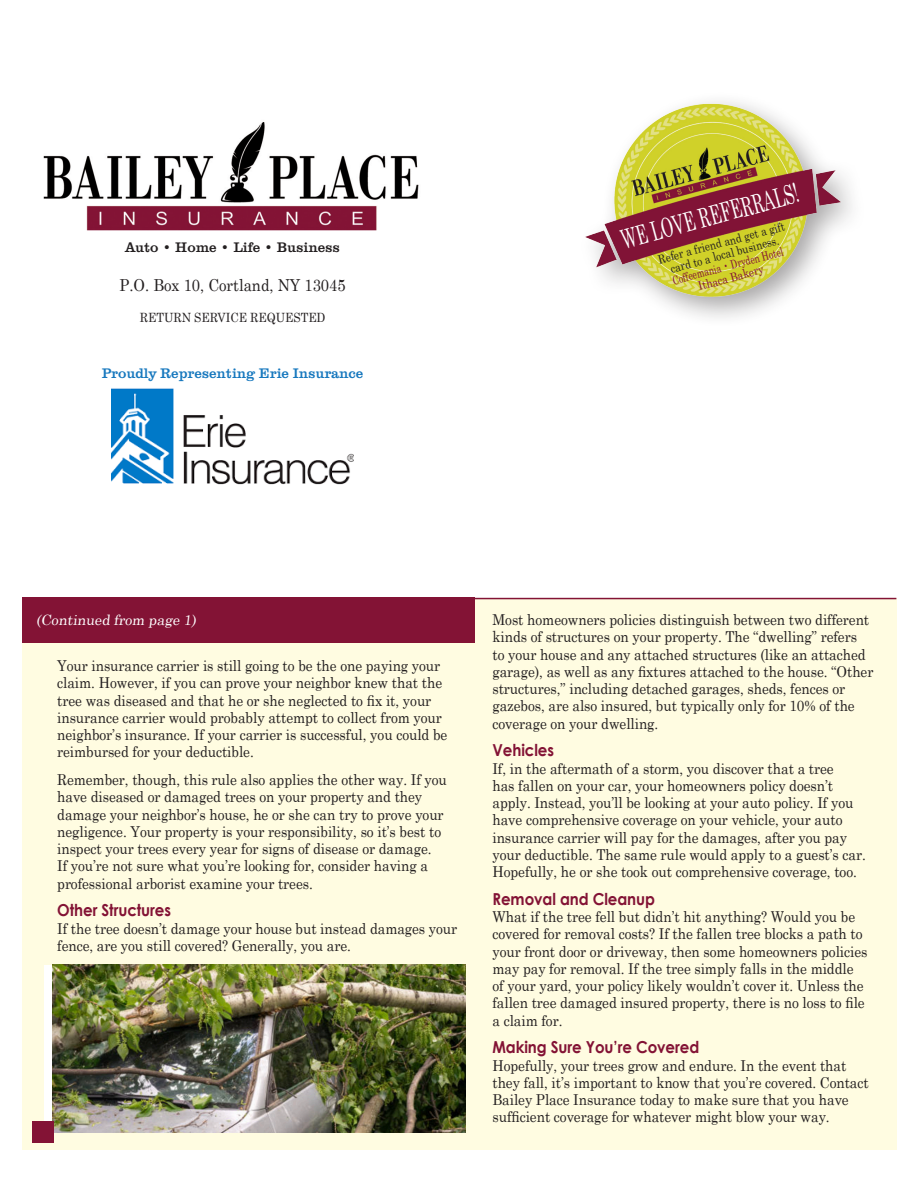
<style>
.page{position:relative;width:918px;height:1188px;background:#fff}
.page>*{position:absolute;margin:0;border:0;box-sizing:border-box;transform-origin:0 0}
.t1{font:26.55px "Century";color:#fff;scale:.59 1}
.t2{font:700 16.5px "Century Gothic";letter-spacing:-.005em;color:#831335;scale:.91 1}
.t3{font:16.5px "Century Schoolbook";color:#231f20;scale:.9 1}
.t4{font:15px/17.2px "Century Schoolbook";letter-spacing:-.005em;color:#231f20;scale:.91 1}
.t5{font:500 14.4px "Clarendon T";color:#1778be}
.t6{font:500 14.4px "Clarendon T";color:#231f20}
.t7{font:14.25px "Century Schoolbook";color:#fff}
.t8{font:12.75px "Century";color:#231f20;scale:.9 1}
.t9{font:12px "Century";color:#231f20;scale:.85 1}
.t10{font:12px "Century";color:#831335;scale:.72 1}
.t11{font:12px "Century";color:#831335;scale:.85 1}
</style>
<div class="page">
<img style="left:112px;top:388px;width:242px;height:97px">
<div style="left:22px;top:598px;width:874px;height:551px;background:#fffce1"></div>
<img style="left:43px;top:122px;width:376px;height:109px">
<div style="left:23px;top:598px;width:452px;height:45px;background:#831335"></div>
<hr style="left:49px;top:598px;width:847px;height:1px;background:#831335">
<div style="left:44px;top:965px;width:421px;height:167px;background:#fff"></div>
<img style="left:53px;top:965px;width:412px;height:167px">
<div style="left:33px;top:1122px;width:21px;height:21px;background:#831335"></div>
<img style="left:585px;top:101px;width:267px;height:217px">
<p class="t6" style="left:125px;top:238px;width:216px">Auto • Home • Life • Business</p>
<p class="t3" style="left:120px;top:271px;width:253px">P.O. Box 10, Cortland, NY 13045</p>
<p class="t8" style="left:140px;top:307px;width:208px">RETURN SERVICE REQUESTED</p>
<p class="t5" style="left:102px;top:365px;width:263px">Proudly Representing Erie Insurance</p>
<p class="t1" style="left:616px;top:218px;width:312px;rotate:-15deg">WE LOVE REFERRALS!</p>
<p class="t9" style="left:656px;top:250px;width:155px;rotate:-15deg">Refer a friend and get a gift</p>
<p class="t9" style="left:668px;top:259px;width:133px;rotate:-15deg">card to a local business.</p>
<p class="t10" style="left:670px;top:271px;width:160px;rotate:-15deg">Coffeemania • Dryden Hotel</p>
<p class="t11" style="left:696px;top:276px;width:81px;rotate:-15deg">Ithaca Bakery</p>
<p class="t7" style="left:36px;top:607px;width:164px">(Continued from page 1)</p>
<p class="t4" style="left:57px;top:656px;width:430px">Your insurance carrier is still going to be the one paying your claim. However, if you can prove your neighbor knew that the tree was diseased and that he or she neglected to fix it, your insurance carrier would probably attempt to collect from your neighbor’s insurance. If your carrier is successful, you could be reimbursed for your deductible.</p>
<p class="t4" style="left:57px;top:770px;width:430px">Remember, though, this rule also applies the other way. If you have diseased or damaged trees on your property and they damage your neighbor’s house, he or she can try to prove your negligence. Your property is your responsibility, so it’s best to inspect your trees every year for signs of disease or damage.<br>If you’re not sure what you’re looking for, consider having a professional arborist examine your trees.</p>
<p class="t2" style="left:57px;top:900px;width:127px">Other Structures</p>
<p class="t4" style="left:57px;top:918px;width:441px">If the tree doesn’t damage your house but instead damages your fence, are you still covered? Generally, you are.</p>
<p class="t4" style="left:492px;top:610px;width:420px">Most homeowners policies distinguish between two different kinds of structures on your property. The “dwelling” refers<br>to your house and any attached structures (like an attached garage), as well as any fixtures attached to the house. “Other structures,” including detached garages, sheds, fences or gazebos, are also insured, but typically only for 10% of the coverage on your dwelling.</p>
<p class="t2" style="left:492px;top:740px;width:69px">Vehicles</p>
<p class="t4" style="left:492px;top:758px;width:412px">If, in the aftermath of a storm, you discover that a tree<br>has fallen on your car, your homeowners policy doesn’t apply. Instead, you’ll be looking at your auto policy. If you have comprehensive coverage on your vehicle, your auto insurance carrier will pay for the damages, after you pay your deductible. The same rule would apply to a guest’s car.<br>Hopefully, he or she took out comprehensive coverage, too.</p>
<p class="t2" style="left:492px;top:888px;width:180px">Removal and Cleanup</p>
<p class="t4" style="left:492px;top:907px;width:414px">What if the tree fell but didn’t hit anything? Would you be covered for removal costs? If the fallen tree blocks a path to your front door or driveway, then some homeowners policies may pay for removal. If the tree simply falls in the middle of your yard, your policy likely wouldn’t cover it. Unless the fallen tree damaged insured property, there is no loss to file a claim for.</p>
<p class="t2" style="left:492px;top:1037px;width:229px">Making Sure You’re Covered</p>
<p class="t4" style="left:492px;top:1055px;width:415px">Hopefully, your trees grow and endure. In the event that they fall, it’s important to know that you’re covered. Contact Bailey Place Insurance today to make sure that you have sufficient coverage for whatever might blow your way.</p>
</div>
